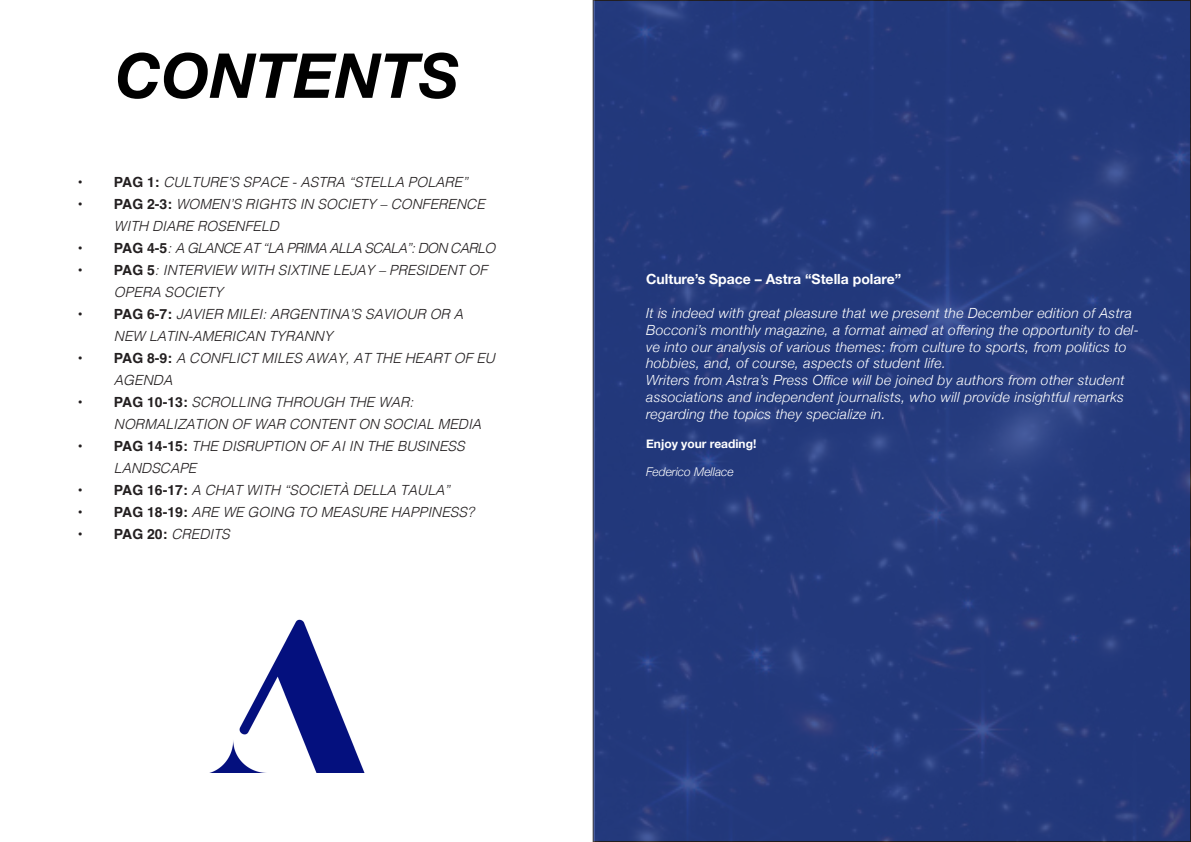
<style>
.page{position:relative;width:1191px;height:842px;background:#fff}
.page>*{position:absolute;margin:0;border:0;box-sizing:border-box;transform-origin:0 0}
.t1{font:italic 700 62px "Helvetica Neue";color:#000}
.t2{font:italic 300 14px/22px "Helvetica";color:#231f20}
.t3{font:italic 300 14px/16.8px "Helvetica Neue";letter-spacing:.02em;color:#fff}
.t4{font:italic 300 14px "Helvetica";letter-spacing:-.045em;color:#231f20}
.t5{font:700 14px "Helvetica Neue";color:#fff}
.t6{font:700 14px "Helvetica";color:#231f20}
.t7{font:700 12px "Helvetica Neue";color:#fff}
.t8{font:italic 300 12px "Helvetica Neue";color:#fff}
.s1{font-weight:700;font-style:normal}
.s2{font-weight:300;font-style:italic}
</style>
<div class="page">
<div style="left:593px;top:0;width:597px;height:841px;background:#23397c"></div>
<img style="left:212px;top:619px;width:152px;height:153px">
<p class="t1" style="left:116px;top:27px;width:345px">CONTENTS</p>
<p class="t2" style="left:78px;top:170px;width:391px"><span class="s1">• PAG 1:</span> CULTURE’S SPACE - ASTRA “STELLA POLARE”</p>
<p class="t2" style="left:114px;top:192px;width:372px;text-indent:-36px"><span class="s1">• PAG 2-3:</span> WOMEN’S RIGHTS IN SOCIETY – CONFERENCE<br>WITH DIARE ROSENFELD</p>
<p class="t4" style="left:78px;top:236px;width:419px"><span class="s1">• PAG 4-5</span>: A GLANCE AT “LA PRIMA ALLA SCALA”: DON CARLO</p>
<p class="t2" style="left:114px;top:258px;width:375px;text-indent:-36px"><span class="s1">• PAG 5</span>: INTERVIEW WITH SIXTINE LEJAY – PRESIDENT OF<br>OPERA SOCIETY</p>
<p class="t2" style="left:114px;top:302px;width:351px;text-indent:-36px"><span class="s1">• PAG 6-7:</span> JAVIER MILEI: ARGENTINA’S SAVIOUR OR A<br>NEW LATIN-AMERICAN TYRANNY</p>
<p class="t2" style="left:114px;top:346px;width:382px;text-indent:-36px"><span class="s1">• PAG 8-9:</span> A CONFLICT MILES AWAY, AT THE HEART OF EU<br>AGENDA</p>
<p class="t2" style="left:114px;top:390px;width:369px;text-indent:-36px"><span class="s1">• PAG 10-13:</span> SCROLLING THROUGH THE WAR:<br>NORMALIZATION OF WAR CONTENT ON SOCIAL MEDIA</p>
<p class="t2" style="left:114px;top:434px;width:352px;text-indent:-36px"><span class="s1">• PAG 14-15:</span> THE DISRUPTION OF AI IN THE BUSINESS<br>LANDSCAPE</p>
<p class="t2" style="left:78px;top:478px;width:373px"><span class="s1">• PAG 16-17:</span> A CHAT WITH “SOCIETÀ DELLA TAULA”</p>
<p class="t2" style="left:78px;top:500px;width:397px"><span class="s1">• PAG 18-19:</span> ARE WE GOING TO MEASURE HAPPINESS?</p>
<p class="t6" style="left:78px;top:525px;width:153px">• PAG 20: <span class="s2">CREDITS</span></p>
<p class="t5" style="left:646px;top:268px;width:257px">Culture’s Space – Astra “Stella polare”</p>
<p class="t3" style="left:646px;top:304px;width:494px">It is indeed with great pleasure that we present the December edition of Astra Bocconi’s monthly magazine, a format aimed at offering the opportunity to del&shy;ve into our analysis of various themes: from culture to sports, from politics to hobbies, and, of course, aspects of student life.</p>
<p class="t3" style="left:646px;top:371px;width:480px;text-align:justify">Writers from Astra’s Press Office will be joined by authors from other student associations and independent journalists, who will provide insightful remarks regarding the topics they specialize in.</p>
<p class="t7" style="left:646px;top:434px;width:112px">Enjoy your reading!</p>
<p class="t8" style="left:646px;top:463px;width:89px">Federico Mellace</p>
</div>
